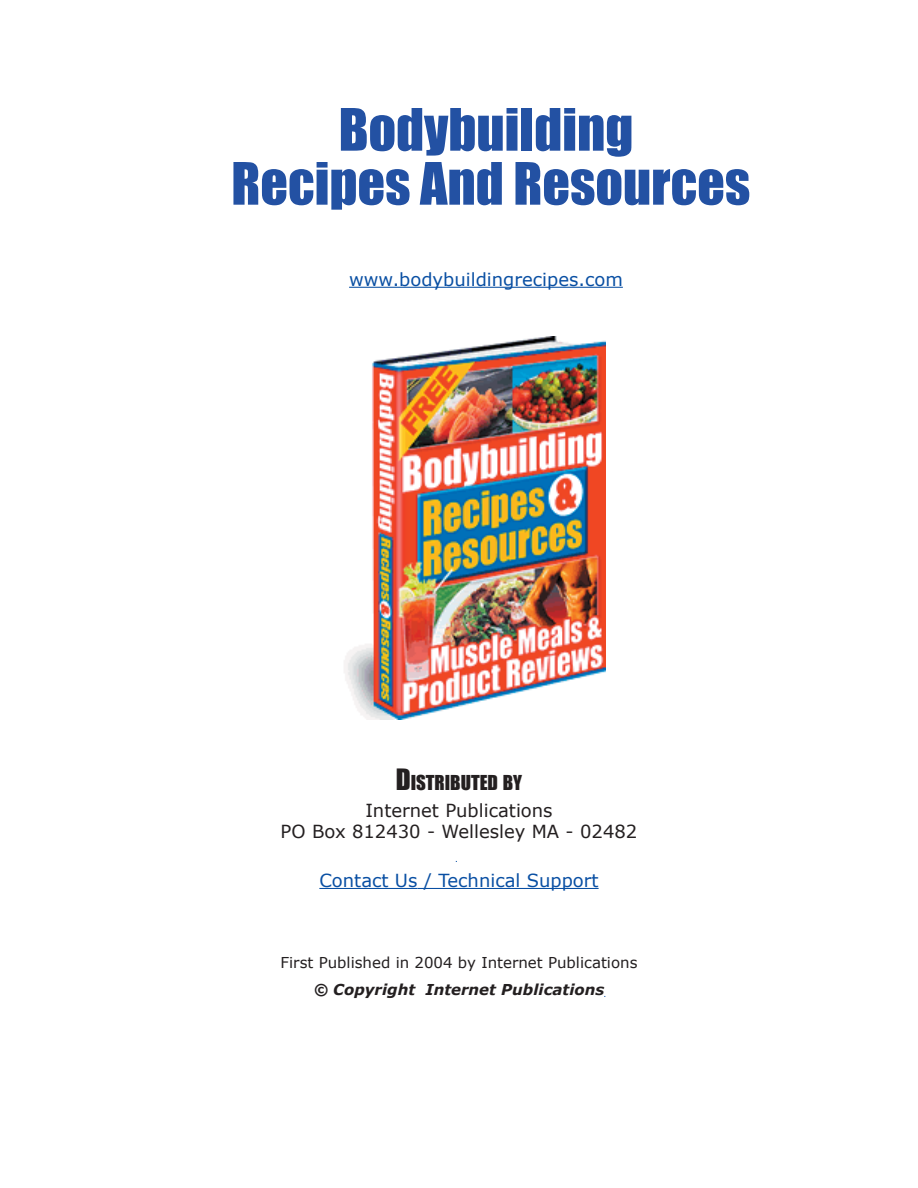
<style>
.page{position:relative;width:918px;height:1188px;background:#fff}
.page>*{position:absolute;margin:0;border:0;box-sizing:border-box;transform-origin:0 0}
.t1{font:54px/54px "Impact";color:#2351a3;text-align:center}
.t2{font:18.9px "Impact";color:#231f20}
.t3{font:18px "Verdana";color:#094fa3}
.t4{font:18px/21.6px "Verdana";color:#231f20;text-align:center}
.t5{font:15px "Verdana";color:#231f20}
.t6{font:italic 700 15px "Verdana";color:#231f20}
.s1{font-size:27px}
</style>
<div class="page">
<hr style="left:349px;top:287px;width:274px;height:1px;background:#094fa3">
<hr style="left:319px;top:888px;width:99px;height:1px;background:#094fa3">
<hr style="left:418px;top:888px;width:181px;height:1px;background:#094fa3">
<img style="left:344px;top:336px;width:261px;height:384px">
<h1 class="t1" style="left:231px;top:101px;width:521px">Bodybuilding<br>Recipes And Resources</h1>
<p class="t3" style="left:349px;top:268px;width:275px">www.bodybuildingrecipes.com</p>
<p class="t2" style="left:396px;top:768px;width:128px"><span class="s1">D</span>ISTRIBUTED BY</p>
<p class="t4" style="left:281px;top:799px;width:358px">Internet Publications<br>PO Box 812430 - Wellesley MA - 02482</p>
<p class="t3" style="left:319px;top:869px;width:281px">Contact Us / Technical Support</p>
<p class="t5" style="left:281px;top:953px;width:358px">First Published in 2004 by Internet Publications</p>
<p class="t6" style="left:314px;top:980px;width:292px">© Copyright Internet Publications</p>
</div>
